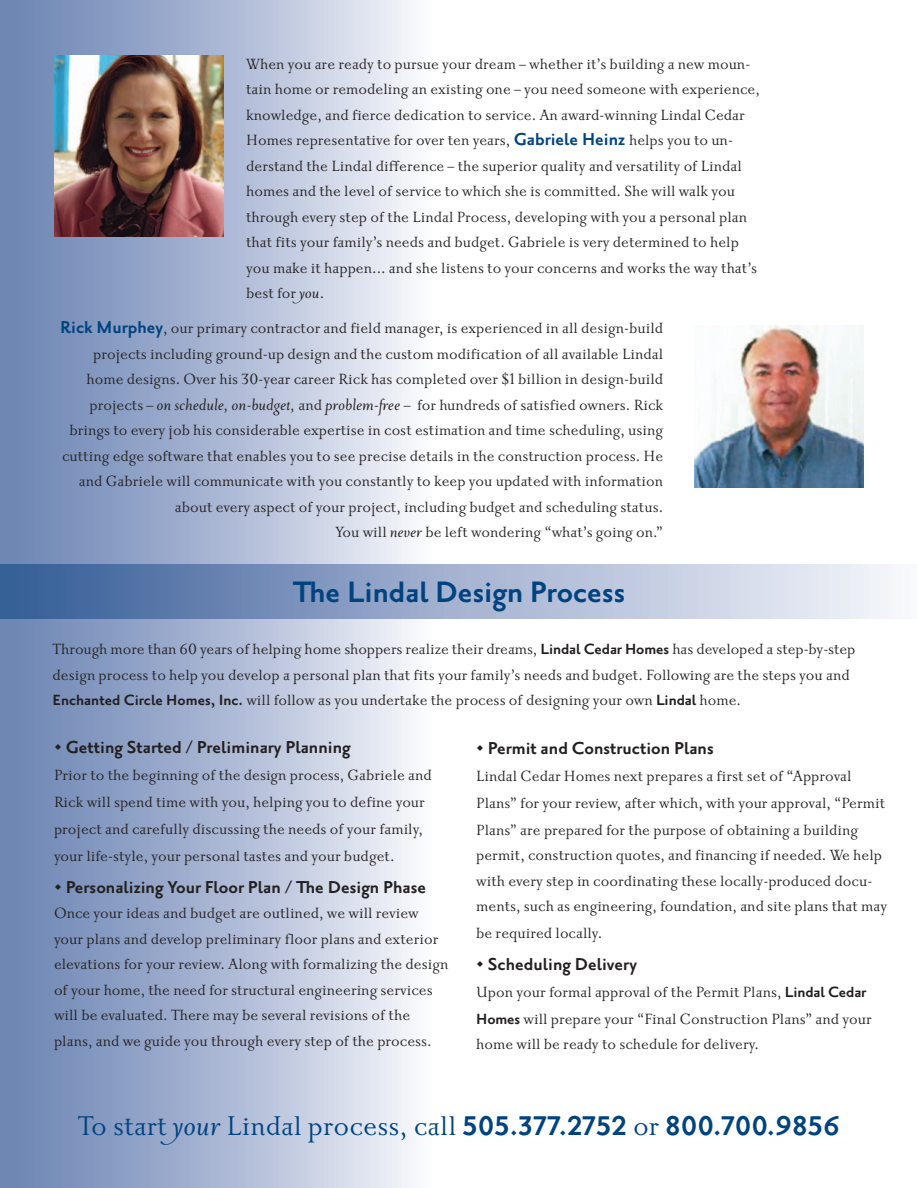
<style>
.page{position:relative;width:918px;height:1188px;background:#fff}
.page>*{position:absolute;margin:0;border:0;box-sizing:border-box;transform-origin:0 0}
.t1{font:700 36px "Priori San";color:#00437f}
.t2{font:33px "Priori Ser";color:#00437f}
.t3{font:700 21px "Priori San";color:#231f20}
.t4{font:18px/25.5px "Priori Ser";color:#231f20}
.s1{font-family:"Priori San";font-weight:700;font-size:21px;color:#00437f}
.s2{font-family:"Priori Ser Reg";font-style:italic}
.s3{font-family:"Priori San";font-weight:700}
</style>
<div class="page">
<svg style="left:0;top:0;width:432px;height:1188px;background:#adbad5"></svg>
<img style="left:694px;top:325px;width:170px;height:162px">
<div style="left:432px;top:564px;width:486px;height:54px;background:linear-gradient(to right,#9fadce,#f6f8fb)"></div>
<img style="left:0;top:564px;width:432px;height:54px">
<img style="left:54px;top:56px;width:170px;height:181px">
<p class="t4" style="left:246px;top:51px;width:515px">When you are ready to pursue your dream – whether it’s building a new moun&shy;tain home or remodeling an existing one – you need someone with experience, knowledge, and fierce dedication to service. An award-winning Lindal Cedar Homes representative for over ten years, <span class="s1">Gabriele Heinz</span> helps you to un&shy;derstand the Lindal difference – the superior quality and versatility of Lindal homes and the level of service to which she is committed. She will walk you through every step of the Lindal Process, developing with you a personal plan that fits your family’s needs and budget. Gabriele is very determined to help you make it happen... and she listens to your concerns and works the way that’s best for <span class="s2">you</span>.</p>
<p class="t4" style="left:60px;top:315px;width:605px;text-align:right"><span class="s1">Rick Murphey</span>, our primary contractor and field manager, is experienced in all design-build projects including ground-up design and the custom modification of all available Lindal home designs. Over his 30-year career Rick has completed over $1 billion in design-build projects – <span class="s2">on schedule, on-budget,</span> and <span class="s2">problem-free</span> – for hundreds of satisfied owners. Rick brings to every job his considerable expertise in cost estimation and time scheduling, using cutting edge software that enables you to see precise details in the construction process. He and Gabriele will communicate with you constantly to keep you updated with information about every aspect of your project, including budget and scheduling status.<br>You will <span class="s2">never</span> be left wondering “what’s going on.”</p>
<h1 class="t1" style="left:293px;top:572px;width:334px">The Lindal Design Process</h1>
<p class="t4" style="left:52px;top:637px;width:805px">Through more than 60 years of helping home shoppers realize their dreams, <span class="s3">Lindal Cedar Homes</span> has developed a step-by-step design process to help you develop a personal plan that fits your family’s needs and budget. Following are the steps you and<br><span class="s3">Enchanted Circle Homes, Inc.</span> will follow as you undertake the process of designing your own <span class="s3">Lindal</span> home.</p>
<p class="t3" style="left:54px;top:736px;width:298px">• Getting Started / Preliminary Planning</p>
<p class="t4" style="left:54px;top:762px;width:379px;line-height:27px">Prior to the beginning of the design process, Gabriele and Rick will spend time with you, helping you to define your project and carefully discussing the needs of your family, your life-style, your personal tastes and your budget.</p>
<p class="t3" style="left:54px;top:876px;width:374px">• Personalizing Your Floor Plan / The Design Phase</p>
<p class="t4" style="left:54px;top:901px;width:396px">Once your ideas and budget are outlined, we will review your plans and develop preliminary floor plans and exterior elevations for your review. Along with formalizing the design of your home, the need for structural engineering services will be evaluated. There may be several revisions of the plans, and we guide you through every step of the process.</p>
<p class="t3" style="left:476px;top:737px;width:239px">• Permit and Construction Plans</p>
<p class="t4" style="left:476px;top:763px;width:413px;line-height:26.2px">Lindal Cedar Homes next prepares a first set of “Approval Plans” for your review, after which, with your approval, “Permit Plans” are prepared for the purpose of obtaining a building permit, construction quotes, and financing if needed. We help with every step in coordinating these locally-produced docu&shy;ments, such as engineering, foundation, and site plans that may be required locally.</p>
<p class="t3" style="left:476px;top:953px;width:162px">• Scheduling Delivery</p>
<p class="t4" style="left:476px;top:979px;width:397px;line-height:26.2px">Upon your formal approval of the Permit Plans, <span class="s3">Lindal Cedar<br>Homes</span> will prepare your “Final Construction Plans” and your home will be ready to schedule for delivery.</p>
<h2 class="t2" style="left:78px;top:1109px;width:764px">To start <span class="s2">your</span> Lindal process, call <span class="s3">505.377.2752</span> or <span class="s3">800.700.9856</span></h2>
</div>
